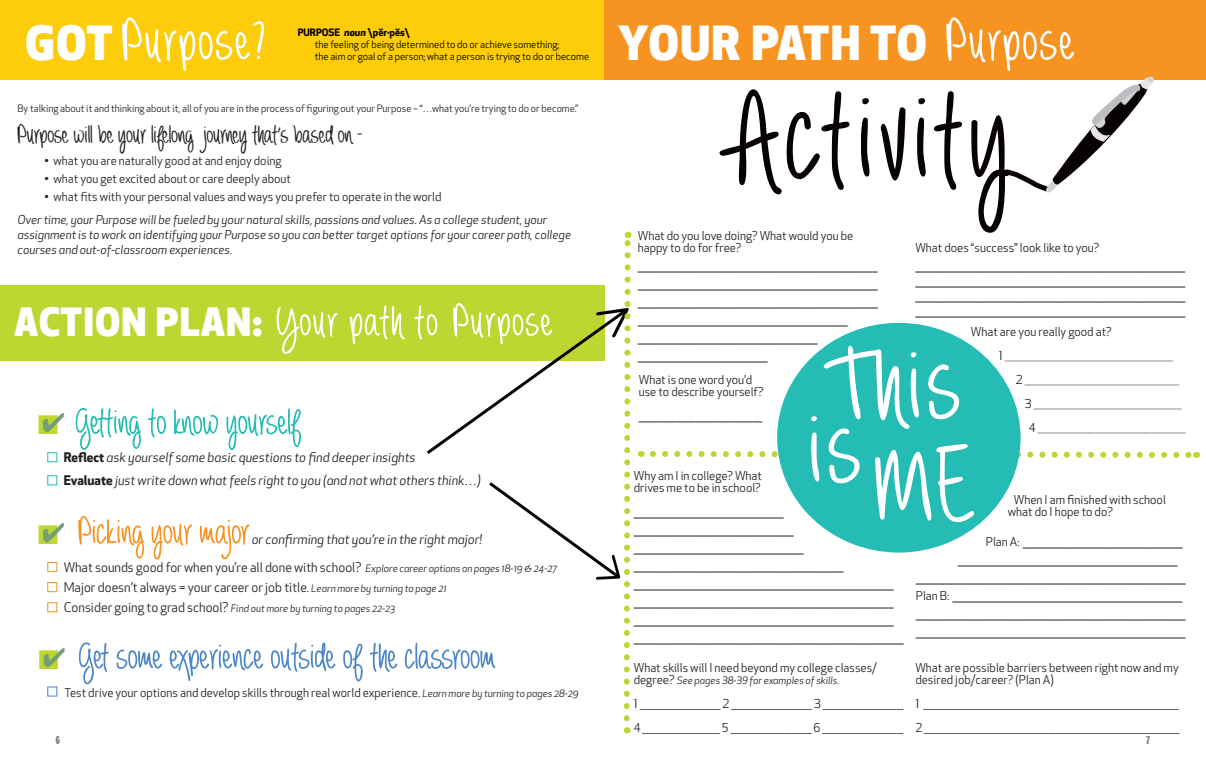
<style>
.page{position:relative;width:1206px;height:774px;background:#fff}
.page>*{position:absolute;margin:0;border:0;box-sizing:border-box;transform-origin:0 0}
.t1{font:700 180px "Always Forever";letter-spacing:.04em;color:#080302}
.t2{font:700 150px "Always Forever";color:#fff}
.t3{font:700 80px "Always Forever";letter-spacing:.03em;color:#fff}
.t4{font:700 62px "Always Forever";letter-spacing:.03em;color:#fff}
.t5{font:700 53px "Always Forever";color:#4d87c6}
.t6{font:700 53px "Always Forever";color:#25bcb5}
.t7{font:700 53px "Always Forever";color:#f79320}
.t8{font:800 46px "Apex New";letter-spacing:.015em;color:#fff}
.t9{font:700 36px "Always Forever";color:#231f20}
.t10{font:20px/18px "Times";color:#231f20}
.t11{font:19px "Times";color:#231f20}
.t12{font:13px/28px "Apex New";color:#231f20}
.t13{font:italic 13px/23px "Apex New";color:#231f20}
.t14{font:12px/12px "Apex New";color:#231f20}
.t15{font:italic 12px/15px "Apex New";color:#231f20}
.t16{font:900 12px "Franklin Comp ITC Pro";color:#808285}
.t17{font:10px/12px "Apex New";color:#080302}
.t18{font:10px "Apex New";color:#231f20}
.t19{font:italic 10px "Apex New";color:#231f20}
.t20{font:8px "Apex New";color:#231f20}
.s1{font-family:"Apex New";font-weight:800;font-size:46px}
.s2{font-weight:700}
.s3{font-weight:700;font-style:italic}
.s4{font-family:"Apex New";font-weight:800;font-size:38px}
.s5{color:#bed631}
.s6{color:#749e76}
.s7{font-weight:700;font-style:normal}
.s8{font-style:italic}
.s9{font-style:italic;font-size:10px}
.s10{font-size:12px}
.s11{font-style:normal;font-size:13px}
.s12{font-family:"Always Forever";font-weight:700;font-size:80px}
.s13{font-style:normal;font-size:12px}
.s14{font-family:"Apex New";font-size:12px}
</style>
<div class="page">
<div style="left:0;top:0;width:604px;height:80px;background:#fdcc0b"></div>
<div style="left:0;top:285px;width:604px;height:76px;background:#bed631"></div>
<div style="left:48px;top:562px;width:9px;height:10px;border:1px solid #f79320"></div>
<div style="left:48px;top:582px;width:9px;height:10px;border:1px solid #f79320"></div>
<div style="left:48px;top:602px;width:9px;height:10px;border:1px solid #f79320"></div>
<svg style="left:641px;top:448px;width:556px;height:10px"></svg>
<div style="left:604px;top:0;width:602px;height:80px;background:#f79320"></div>
<svg style="left:1004px;top:76px;width:150px;height:117px"></svg>
<div style="left:777px;top:323px;width:244px;height:230px;background:#25bcb5;border-radius:50%"></div>
<svg style="left:426px;top:232px;width:206px;height:501px"></svg>
<h3 class="t3" style="left:25px;top:9px;width:241px"><span class="s1">GOT</span> Purpose?</h3>
<p class="t17" style="left:315px;top:26px;width:276px;text-indent:-17px"><span class="s2">PURPOSE</span> <span class="s3">noun</span> <span class="s2">\pĕr·pĕs\<br></span>the feeling of being determined to do or achieve something;<br>the aim or goal of a person; what a person is trying to do or become</p>
<p class="t18" style="left:17px;top:102px;width:562px">By talking about it and thinking about it, all of you are in the process of figuring out your Purpose – “…what you’re trying to do or become.”</p>
<h3 class="t9" style="left:17px;top:120px;width:346px">Purpose wil be your lifelong journey that’s based on -</h3>
<p class="t14" style="left:44px;top:155px;width:239px">• what you are naturally good at and enjoy doing</p>
<p class="t14" style="left:44px;top:173px;width:248px">• what you get excited about or care deeply about</p>
<p class="t14" style="left:44px;top:191px;width:399px">• what fits with your personal values and ways you prefer to operate in the world</p>
<p class="t15" style="left:17px;top:212px;width:555px">Over time, your Purpose will be fueled by your natural skills, passions and values. As a college student, your assignment is to work on identifying your Purpose so you can better target options for your career path, college courses and out-of-classroom experiences.</p>
<h3 class="t4" style="left:14px;top:297px;width:540px"><span class="s4">ACTION PLAN:</span> Your path to Purpose</h3>
<h3 class="t6" style="left:38px;top:401px;width:265px"><span class="s5">■</span><span class="s6">❖</span> Getting to know yourself</h3>
<p class="t13" style="left:64px;top:446px;width:419px"><span class="s7">Reflect</span> ask yourself some basic questions to find deeper insights<br><span class="s7">Evaluate</span> just write down what feels right to you (and not what others think…)</p>
<h3 class="t7" style="left:38px;top:510px;width:214px"><span class="s5">■</span><span class="s6">❖</span> Picking your major</h3>
<p class="t12" style="left:64px;top:525px;width:495px;text-indent:188px"><span class="s8">or confirming that you’re in the right major!<br></span>What sounds good for when you’re all done with school? <span class="s9">Explore career options on pages 18-19 &amp; 24-27</span></p>
<p class="t12" style="left:64px;top:573px;width:385px">Major doesn’t always = your career or job title<span class="s10">.</span> <span class="s9">Learn more by turning to page 21</span></p>
<p class="t19" style="left:64px;top:602px;width:333px"><span class="s11">Consider going to grad school?</span> Find out more by turning to pages 22-23</p>
<h3 class="t5" style="left:38px;top:635px;width:459px"><span class="s5">■</span><span class="s6">❖</span> Get some experience outside of the classroom</h3>
<p class="t14" style="left:64px;top:687px;width:516px">Test drive your options and develop skills through real world experience. <span class="s9">Learn more by turning to pages 28-29</span></p>
<h3 class="t8" style="left:618px;top:11px;width:458px">YOUR PATH TO <span class="s12">Purpose</span></h3>
<h1 class="t1" style="left:719px;top:66px;width:293px">Activity</h1>
<p class="t14" style="left:638px;top:230px;width:217px">What do you love doing? What would you be happy to do for free?</p>
<h3 class="t10" style="left:638px;top:253px;width:241px">________________________ ________________________ ________________________ _____________________ __________________ _____________</h3>
<p class="t14" style="left:639px;top:374px;width:126px">What is one word you’d use to describe yourself?</p>
<h3 class="t11" style="left:639px;top:396px;width:125px">_____________</h3>
<p class="t14" style="left:915px;top:242px;width:186px">What does “success” look like to you?</p>
<h3 class="t10" style="left:915px;top:254px;width:271px;line-height:15px;text-align:justify">___________________________ ___________________________ ___________________________ ___________________________</h3>
<h2 class="t2" style="left:823px;top:328px;width:137px;rotate:-2deg">This</h2>
<p class="t14" style="left:971px;top:326px;width:142px">What are you really good at?</p>
<p class="t20" style="left:999px;top:352px;width:176px"><span class="s10">1</span> ___________________________________________________________________________</p>
<p class="t20" style="left:1016px;top:376px;width:165px"><span class="s10">2</span> _____________________________________________________________________</p>
<p class="t20" style="left:1025px;top:400px;width:158px"><span class="s10">3</span> __________________________________________________________________</p>
<p class="t20" style="left:1029px;top:424px;width:158px"><span class="s10">4</span> __________________________________________________________________</p>
<h2 class="t2" style="left:808px;top:410px;width:165px;rotate:-2deg">isME</h2>
<p class="t14" style="left:634px;top:470px;width:130px">Why am I in college? What drives me to be in school?</p>
<h3 class="t10" style="left:634px;top:499px;width:271px">_______________ ________________ _________________ _____________________ __________________________ __________________________ __________________________ ___________________________</h3>
<p class="t14" style="left:634px;top:662px;width:245px">What skills will I need beyond my college classes/</p>
<p class="t19" style="left:634px;top:674px;width:207px"><span class="s13">degree?</span> See pages 38-39 for examples of skills.</p>
<p class="t14" style="left:634px;top:692px;width:271px;line-height:24px">1 ________________________ 2 ________________________ 3 ________________________<br>4 _______________________ 5 ________________________ 6 ________________________</p>
<p class="t14" style="left:1008px;top:494px;width:159px;text-indent:6px">When I am finished with school what do I hope to do?</p>
<h3 class="t10" style="left:986px;top:529px;width:198px"><span class="s14">Plan A:</span> ________________</h3>
<h3 class="t10" style="left:958px;top:547px;width:221px">______________________</h3>
<h3 class="t10" style="left:916px;top:565px;width:271px">___________________________</h3>
<h3 class="t10" style="left:916px;top:583px;width:268px"><span class="s14">Plan B:</span> _______________________</h3>
<h3 class="t10" style="left:916px;top:601px;width:272px">___________________________</h3>
<h3 class="t10" style="left:916px;top:619px;width:272px">___________________________</h3>
<p class="t14" style="left:915px;top:662px;width:265px">What are possible barriers between right now and my desired job/career? (Plan A)</p>
<p class="t14" style="left:915px;top:692px;width:266px;line-height:24px">1 ____________________________________________________________________________<br>2 ____________________________________________________________________________</p>
<p class="t16" style="left:56px;top:733px;width:6px">6</p>
<p class="t16" style="left:1146px;top:733px;width:5px">7</p>
</div>
